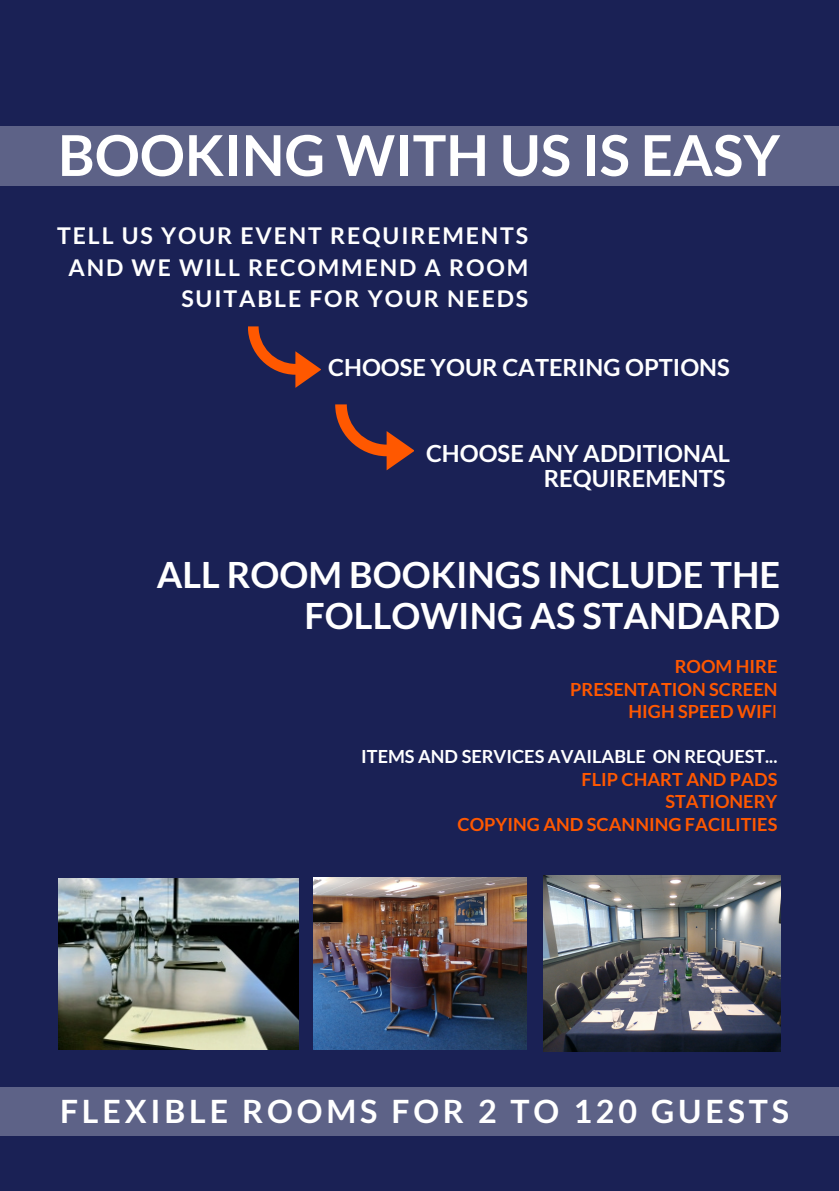
<style>
.page{position:relative;width:839px;height:1191px;background:#fff}
.page>*{position:absolute;margin:0;border:0;box-sizing:border-box;transform-origin:0 0}
.t1{font:700 56.4px "Lato";color:#fff}
.t2{font:700 36.2px "Lato";color:#fff}
.t3{font:700 32.2px "Lato";letter-spacing:.12em;color:#fff}
.t4{font:700 23.6px/25.6px "Lato";color:#fff;text-align:right}
.t5{font:700 23.2px/31.6px "Lato";letter-spacing:.08em;color:#fff;text-align:center}
.t6{font:700 18.2px "Lato";color:#ff5800}
.t7{font:700 18.2px "Lato";color:#fff}
.s1{font-weight:400}
</style>
<div class="page">
<div style="left:0;top:0;width:838px;height:1191px;background:#1a2155"></div>
<img style="left:58px;top:879px;width:240px;height:171px">
<img style="left:313px;top:877px;width:213px;height:173px">
<img style="left:543px;top:876px;width:237px;height:176px">
<div style="left:0;top:1088px;width:838px;height:48px;background:#5d6287"></div>
<svg style="left:248px;top:326px;width:72px;height:62px"></svg>
<svg style="left:336px;top:404px;width:78px;height:66px"></svg>
<div style="left:0;top:127px;width:838px;height:58px;background:#5d6287"></div>
<p class="t1" style="left:58px;top:120px;width:723px">BOOKING WITH US IS EASY</p>
<p class="t5" style="left:57px;top:219px;width:472px">TELL US YOUR EVENT REQUIREMENTS<br>AND WE WILL RECOMMEND A ROOM</p>
<p class="t5" style="left:181px;top:282px;width:348px">SUITABLE FOR YOUR NEEDS</p>
<p class="t4" style="left:328px;top:354px;width:403px">CHOOSE YOUR CATERING OPTIONS</p>
<p class="t4" style="left:426px;top:440px;width:305px">CHOOSE ANY ADDITIONAL<br>REQUIREMENTS</p>
<p class="t2" style="left:157px;top:553px;width:625px">ALL ROOM BOOKINGS INCLUDE THE</p>
<p class="t2" style="left:304px;top:593px;width:477px">FOLLOWING AS STANDARD</p>
<p class="t6" style="left:674px;top:655px;width:104px">ROOM HIRE</p>
<p class="t6" style="left:570px;top:678px;width:209px">PRESENTATION SCREEN</p>
<p class="t6" style="left:628px;top:700px;width:150px">HIGH SPEED WIF<span class="s1">I</span></p>
<p class="t7" style="left:361px;top:745px;width:417px">ITEMS AND SERVICES AVAILABLE ON REQUEST...</p>
<p class="t6" style="left:581px;top:768px;width:197px">FLIP CHART AND PADS</p>
<p class="t6" style="left:665px;top:790px;width:113px">STATIONERY</p>
<p class="t6" style="left:457px;top:813px;width:321px">COPYING AND SCANNING FACILITIES</p>
<p class="t3" style="left:60px;top:1091px;width:730px">FLEXIBLE ROOMS FOR 2 TO 120 GUESTS</p>
</div>
